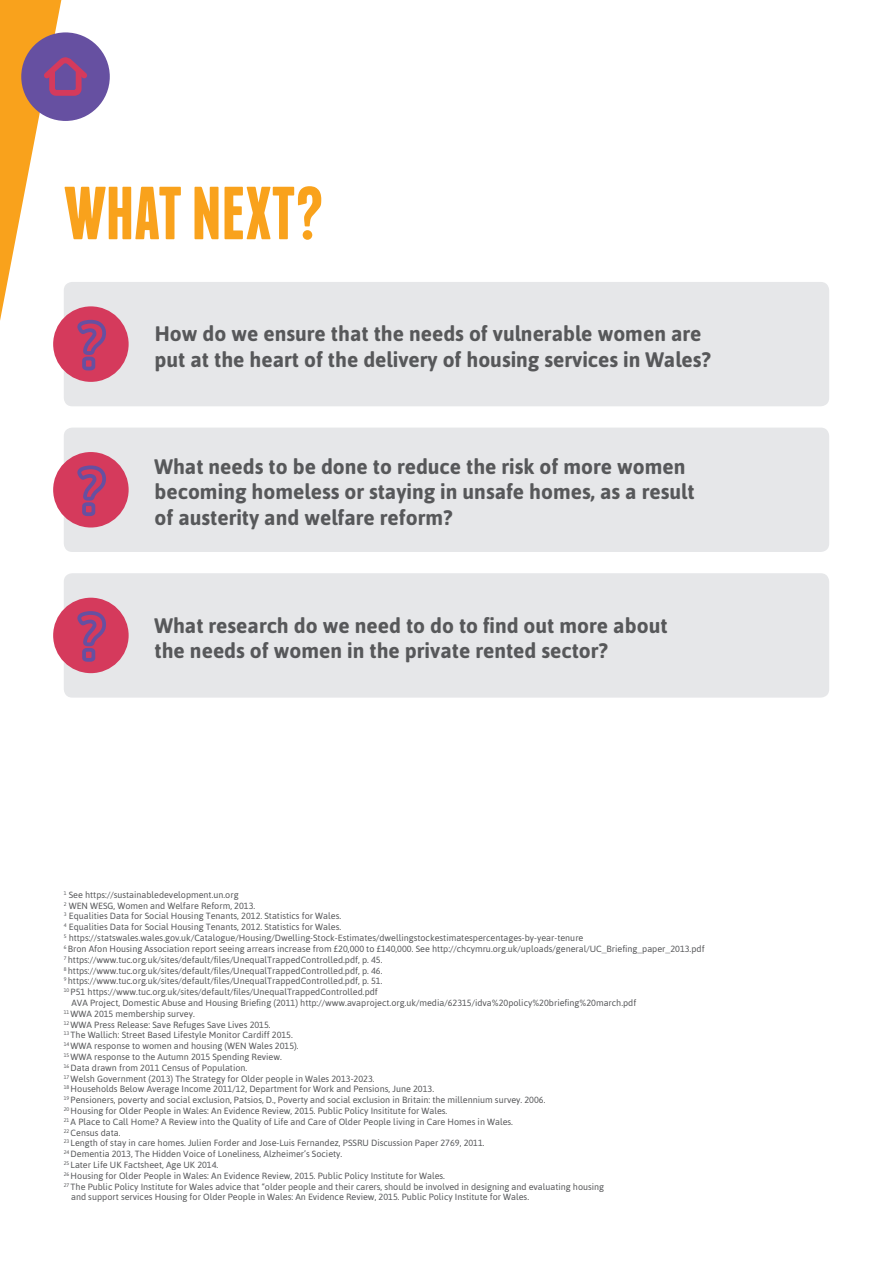
<style>
.page{position:relative;width:893px;height:1263px;background:#fff}
.page>*{position:absolute;margin:0;border:0;box-sizing:border-box;transform-origin:0 0}
.t1{font:700 75px "Franchise";letter-spacing:-.02em;color:#f9a21c}
.t2{font:700 21px/25.2px "Asap";color:#57585a}
.t3{font:9px/10.8px "Asap";color:#57585a}
</style>
<div class="page">
<div style="left:64px;top:282px;width:765px;height:124px;background:#e6e7e9;border-radius:9px"></div>
<div style="left:64px;top:428px;width:765px;height:124px;background:#e6e7e9;border-radius:9px"></div>
<div style="left:64px;top:573px;width:765px;height:125px;background:#e6e7e9;border-radius:9px"></div>
<div style="left:53px;top:306px;width:76px;height:76px;background:#d53a5c;border-radius:50%"></div>
<div style="left:53px;top:452px;width:76px;height:75px;background:#d53a5c;border-radius:50%"></div>
<div style="left:53px;top:598px;width:76px;height:75px;background:#d53a5c;border-radius:50%"></div>
<svg style="left:77px;top:465px;width:29px;height:52px"></svg>
<svg style="left:77px;top:611px;width:29px;height:51px"></svg>
<svg style="left:0;top:0;width:108px;height:372px"></svg>
<p class="t1" style="left:64px;top:178px;width:262px">WHAT NEXT?</p>
<p class="t2" style="left:155px;top:321px;width:558px">How do we ensure that the needs of vulnerable women are put at the heart of the delivery of housing services in Wales?</p>
<p class="t2" style="left:155px;top:454px;width:541px">What needs to be done to reduce the risk of more women becoming homeless or staying in unsafe homes, as a result of austerity and welfare reform?</p>
<p class="t2" style="left:155px;top:612px;width:514px">What research do we need to do to find out more about the needs of women in the private rented sector?</p>
<p class="t3" style="left:64px;top:889px;width:176px"><sup>1</sup> See https://sustainabledevelopment.un.org</p>
<p class="t3" style="left:64px;top:900px;width:193px"><sup>2</sup> WEN WESG, Women and Welfare Reform, 2013.</p>
<p class="t3" style="left:64px;top:911px;width:279px"><sup>3</sup> Equalities Data for Social Housing Tenants, 2012. Statistics for Wales.</p>
<p class="t3" style="left:64px;top:922px;width:279px"><sup>4</sup> Equalities Data for Social Housing Tenants, 2012. Statistics for Wales.</p>
<p class="t3" style="left:64px;top:932px;width:521px"><sup>5</sup> https://statswales.wales.gov.uk/Catalogue/Housing/Dwelling-Stock-Estimates/dwellingstockestimatespercentages-by-year-tenure</p>
<p class="t3" style="left:64px;top:943px;width:642px"><sup>6</sup> Bron Afon Housing Association report seeing arrears increase from £20,000 to £140,000. See http://chcymru.org.uk/uploads/general/UC_Briefing_paper_2013.pdf</p>
<p class="t3" style="left:64px;top:954px;width:320px"><sup>7</sup> https://www.tuc.org.uk/sites/default/files/UnequalTrappedControlled.pdf, p. 45.</p>
<p class="t3" style="left:64px;top:965px;width:320px"><sup>8</sup> https://www.tuc.org.uk/sites/default/files/UnequalTrappedControlled.pdf, p. 46.</p>
<p class="t3" style="left:64px;top:976px;width:320px"><sup>9</sup> https://www.tuc.org.uk/sites/default/files/UnequalTrappedControlled.pdf, p. 51.</p>
<p class="t3" style="left:64px;top:986px;width:316px"><sup>10</sup> P51 https://www.tuc.org.uk/sites/default/files/UnequalTrappedControlled.pdf</p>
<p class="t3" style="left:71px;top:997px;width:566px">AVA Project, Domestic Abuse and Housing Briefing (2011) http://www.avaproject.org.uk/media/62315/idva%20policy%20briefing%20march.pdf</p>
<p class="t3" style="left:64px;top:1008px;width:133px"><sup>11</sup> WWA 2015 membership survey.</p>
<p class="t3" style="left:64px;top:1019px;width:208px"><sup>12</sup> WWA Press Release: Save Refuges Save Lives 2015.</p>
<p class="t3" style="left:64px;top:1030px;width:231px"><sup>13</sup> The Wallich: Street Based Lifestyle Monitor Cardiff 2015.</p>
<p class="t3" style="left:64px;top:1040px;width:236px"><sup>14</sup> WWA response to women and housing (WEN Wales 2015).</p>
<p class="t3" style="left:64px;top:1051px;width:220px"><sup>15</sup> WWA response to the Autumn 2015 Spending Review.</p>
<p class="t3" style="left:64px;top:1062px;width:185px"><sup>16</sup> Data drawn from 2011 Census of Population.</p>
<p class="t3" style="left:64px;top:1073px;width:312px"><sup>17</sup> Welsh Government (2013) The Strategy for Older people in Wales 2013-2023.</p>
<p class="t3" style="left:64px;top:1084px;width:372px"><sup>18</sup> Households Below Average Income 2011/12, Department for Work and Pensions, June 2013.</p>
<p class="t3" style="left:64px;top:1094px;width:483px"><sup>19</sup> Pensioners, poverty and social exclusion, Patsios, D., Poverty and social exclusion in Britain: the millennium survey. 2006.</p>
<p class="t3" style="left:64px;top:1105px;width:385px"><sup>20</sup> Housing for Older People in Wales: An Evidence Review, 2015. Public Policy Insititute for Wales.</p>
<p class="t3" style="left:64px;top:1116px;width:451px"><sup>21</sup> A Place to Call Home? A Review into the Quality of Life and Care of Older People living in Care Homes in Wales.</p>
<p class="t3" style="left:64px;top:1127px;width:58px"><sup>22</sup> Census data.</p>
<p class="t3" style="left:64px;top:1138px;width:422px"><sup>23</sup> Length of stay in care homes. Julien Forder and Jose-Luis Fernandez, PSSRU Discussion Paper 2769, 2011.</p>
<p class="t3" style="left:64px;top:1148px;width:280px"><sup>24</sup> Dementia 2013, The Hidden Voice of Loneliness, Alzheimer’s Society.</p>
<p class="t3" style="left:64px;top:1159px;width:156px"><sup>25</sup> Later Life UK Factsheet, Age UK 2014.</p>
<p class="t3" style="left:64px;top:1170px;width:383px"><sup>26</sup> Housing for Older People in Wales: An Evidence Review, 2015. Public Policy Institute for Wales.</p>
<p class="t3" style="left:71px;top:1181px;width:534px;text-indent:-7px"><sup>27</sup> The Public Policy Institute for Wales advice that “older people and their carers, should be involved in designing and evaluating housing and support services Housing for Older People in Wales: An Evidence Review, 2015. Public Policy Institute for Wales.</p>
</div>
